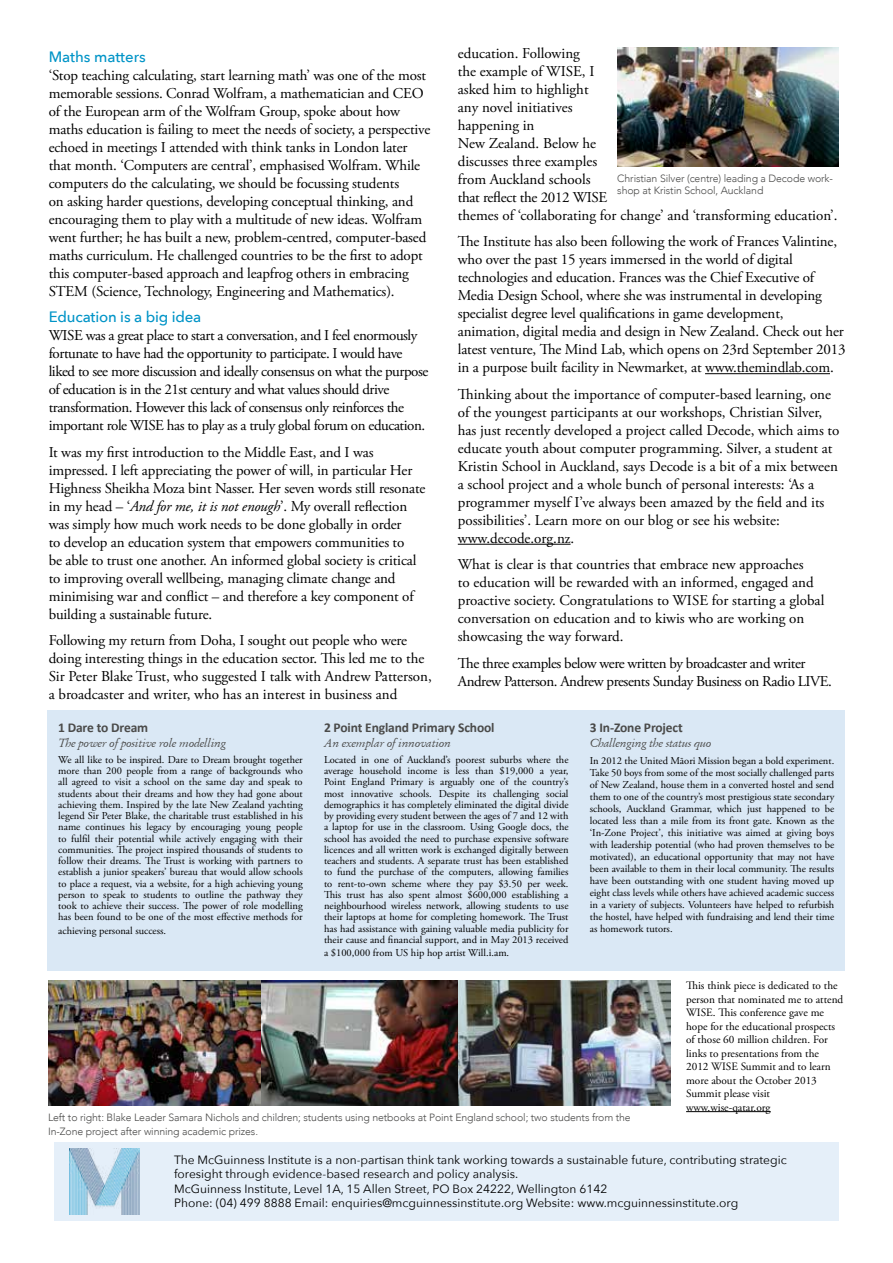
<style>
.page{position:relative;width:893px;height:1263px;background:#fff}
.page>*{position:absolute;margin:0;border:0;box-sizing:border-box;transform-origin:0 0}
.t1{font:15px/18px "Adobe Garamond Pro";letter-spacing:-.01em;color:#000}
.t2{font:15px/18px "Adobe Garamond Pro";letter-spacing:-.03em;color:#000}
.t3{font:500 15px "Avenir Next";letter-spacing:-.01em;color:#0094c7}
.t4{font:700 13.5px "Calibri";letter-spacing:-.01em;color:#4a4a49}
.t5{font:12px/14.4px "Avenir Next";color:#000}
.t6{font:12px "Garamond Macron Italics By Paul Kennett";letter-spacing:-.01em;color:#4a4a49}
.t7{font:11.25px/13.5px "Adobe Garamond Pro";color:#000}
.t8{font:10.5px/11.2px "Adobe Garamond Pro";color:#000;text-align:justify}
.t9{font:300 10.5px/12px "Avenir";letter-spacing:-.01em;color:#4a4a49}
.s1{font-style:italic}
</style>
<div class="page">
<hr style="left:705px;top:373px;width:125px;height:1px;background:#000">
<hr style="left:458px;top:544px;width:113px;height:1px;background:#000">
<div style="left:48px;top:710px;width:797px;height:260px;background:#dae8f5"></div>
<img style="left:617px;top:48px;width:222px;height:118px">
<hr style="left:686px;top:1111px;width:85px;height:1px;background:#000">
<img style="left:49px;top:980px;width:621px;height:126px">
<div style="left:54px;top:1143px;width:785px;height:78px;background:#e5eff9"></div>
<img style="left:70px;top:1148px;width:69px;height:66px">
<p class="t3" style="left:49px;top:44px;width:99px">Maths matters</p>
<p class="t1" style="left:49px;top:67px;width:383px">‘Stop teaching calculating, start learning math’ was one of the most memorable sessions. Conrad Wolfram, a mathematician and CEO of the European arm of the Wolfram Group, spoke about how maths education is failing to meet the needs of society, a perspective echoed in meetings I attended with think tanks in London later that month. ‘Computers are central’, emphasised Wolfram. While computers do the calculating, we should be focussing students<br>on asking harder questions, developing conceptual thinking, and encouraging them to play with a multitude of new ideas. Wolfram went further; he has built a new, problem-centred, computer-based maths curriculum. He challenged countries to be the first to adopt this computer-based approach and leapfrog others in embracing STEM (Science, Technology, Engineering and Mathematics).</p>
<p class="t3" style="left:49px;top:304px;width:154px">Education is a big idea</p>
<p class="t2" style="left:49px;top:327px;width:381px">WISE was a great place to start a conversation, and I feel enormously fortunate to have had the opportunity to participate. I would have liked to see more discussion and ideally consensus on what the purpose of education is in the 21st century and what values should drive transformation. However this lack of consensus only reinforces the important role WISE has to play as a truly global forum on education.</p>
<p class="t1" style="left:49px;top:444px;width:378px">It was my first introduction to the Middle East, and I was impressed. I left appreciating the power of will, in particular Her Highness Sheikha Moza bint Nasser. Her seven words still resonate in my head – ‘<span class="s1">And for me, it is not enough</span>’. My overall reflection was simply how much work needs to be done globally in order<br>to develop an education system that empowers communities to<br>be able to trust one another. An informed global society is critical to improving overall wellbeing, managing climate change and minimising war and conflict – and therefore a key component of building a sustainable future.</p>
<p class="t1" style="left:49px;top:632px;width:385px">Following my return from Doha, I sought out people who were doing interesting things in the education sector. This led me to the Sir Peter Blake Trust, who suggested I talk with Andrew Patterson, a broadcaster and writer, who has an interest in business and</p>
<p class="t1" style="left:458px;top:44px;width:381px">education. Following<br>the example of WISE, I<br>asked him to highlight<br>any novel initiatives<br>happening in<br>New Zealand. Below he<br>discusses three examples<br>from Auckland schools<br>that reflect the 2012 WISE<br>themes of ‘collaborating for change’ and ‘transforming education’.</p>
<p class="t1" style="left:458px;top:233px;width:389px">The Institute has also been following the work of Frances Valintine, who over the past 15 years immersed in the world of digital technologies and education. Frances was the Chief Executive of Media Design School, where she was instrumental in developing specialist degree level qualifications in game development, animation, digital media and design in New Zealand. Check out her latest venture, The Mind Lab, which opens on 23rd September 2013 in a purpose built facility in Newmarket, at www.themindlab.com.</p>
<p class="t1" style="left:458px;top:385px;width:383px">Thinking about the importance of computer-based learning, one of the youngest participants at our workshops, Christian Silver, has just recently developed a project called Decode, which aims to educate youth about computer programming. Silver, a student at Kristin School in Auckland, says Decode is a bit of a mix between a school project and a whole bunch of personal interests: ‘As a programmer myself I’ve always been amazed by the field and its possibilities’. Learn more on our blog or see his website: www.decode.org.nz.</p>
<p class="t1" style="left:458px;top:556px;width:368px">What is clear is that countries that embrace new approaches<br>to education will be rewarded with an informed, engaged and proactive society. Congratulations to WISE for starting a global conversation on education and to kiwis who are working on showcasing the way forward.</p>
<p class="t2" style="left:458px;top:654px;width:376px">The three examples below were written by broadcaster and writer<br>Andrew Patterson. Andrew presents Sunday Business on Radio LIVE.</p>
<p class="t9" style="left:617px;top:172px;width:217px">Christian Silver (centre) leading a Decode work&shy;shop at Kristin School, Auckland</p>
<p class="t4" style="left:58px;top:718px;width:91px">1 Dare to Dream</p>
<p class="t6" style="left:58px;top:735px;width:169px">The power of positive role modelling</p>
<p class="t8" style="left:58px;top:754px;width:246px">We all like to be inspired. Dare to Dream brought together more than 200 people from a range of backgrounds who all agreed to visit a school on the same day and speak to students about their dreams and how they had gone about achieving them. Inspired by the late New Zealand yachting legend Sir Peter Blake, the charitable trust established in his name continues his legacy by encouraging young people to fulfil their potential while actively engaging with their communities. The project inspired thousands of students to follow their dreams. The Trust is working with partners to establish a junior speakers’ bureau that would allow schools to place a request, via a website, for a high achieving young person to speak to students to outline the pathway they took to achieve their success. The power of role modelling has been found to be one of the most effective methods for</p>
<p class="t8" style="left:58px;top:925px;width:109px">achieving personal success.</p>
<p class="t4" style="left:324px;top:718px;width:172px">2 Point England Primary School</p>
<p class="t6" style="left:324px;top:735px;width:128px">An exemplar of innovation</p>
<p class="t8" style="left:324px;top:754px;width:246px">Located in one of Auckland’s poorest suburbs where the average household income is less than $19,000 a year, Point England Primary is arguably one of the country’s most innovative schools. Despite its challenging social demographics it has completely eliminated the digital divide by providing every student between the ages of 7 and 12 with a laptop for use in the classroom. Using Google docs, the school has avoided the need to purchase expensive software licences and all written work is exchanged digitally between teachers and students. A separate trust has been established to fund the purchase of the computers, allowing families to rent-to-own scheme where they pay $3.50 per week.<br>This trust has also spent almost $600,000 establishing a neighbourhood wireless network, allowing students to use their laptops at home for completing homework. The Trust has had assistance with gaining valuable media publicity for their cause and financial support, and in May 2013 received</p>
<p class="t8" style="left:324px;top:948px;width:187px">a $100,000 from US hip hop artist Will.i.am.</p>
<p class="t4" style="left:590px;top:718px;width:94px">3 In-Zone Project</p>
<p class="t6" style="left:590px;top:735px;width:123px">Challenging the status quo</p>
<p class="t8" style="left:590px;top:755px;width:246px;line-height:12px">In 2012 the United Māori Mission began a bold experiment.<br>Take 50 boys from some of the most socially challenged parts of New Zealand, house them in a converted hostel and send them to one of the country’s most prestigious state secondary schools, Auckland Grammar, which just happened to be located less than a mile from its front gate. Known as the ‘In-Zone Project’, this initiative was aimed at giving boys with leadership potential (who had proven themselves to be motivated), an educational opportunity that may not have been available to them in their local community. The results have been outstanding with one student having moved up eight class levels while others have achieved academic success in a variety of subjects. Volunteers have helped to refurbish the hostel, have helped with fundraising and lend their time as homework tutors.</p>
<p class="t7" style="left:686px;top:979px;width:159px">This think piece is dedicated to the person that nominated me to attend<br>WISE. This conference gave me hope for the educational prospects of those 60 million children. For links to presentations from the<br>2012 WISE Summit and to learn more about the October 2013<br>Summit please visit www.wise-qatar.org</p>
<p class="t9" style="left:48px;top:1111px;width:584px;line-height:13.2px">Left to right: Blake Leader Samara Nichols and children; students using netbooks at Point England school; two students from the<br>In-Zone project after winning academic prizes.</p>
<p class="t5" style="left:174px;top:1152px;width:614px">The McGuinness Institute is a non-partisan think tank working towards a sustainable future, contributing strategic foresight through evidence-based research and policy analysis.<br>McGuinness Institute, Level 1A, 15 Allen Street, PO Box 24222, Wellington 6142<br>Phone: (04) 499 8888 Email: enquiries@mcguinnessinstitute.org Website: www.mcguinnessinstitute.org</p>
</div>
